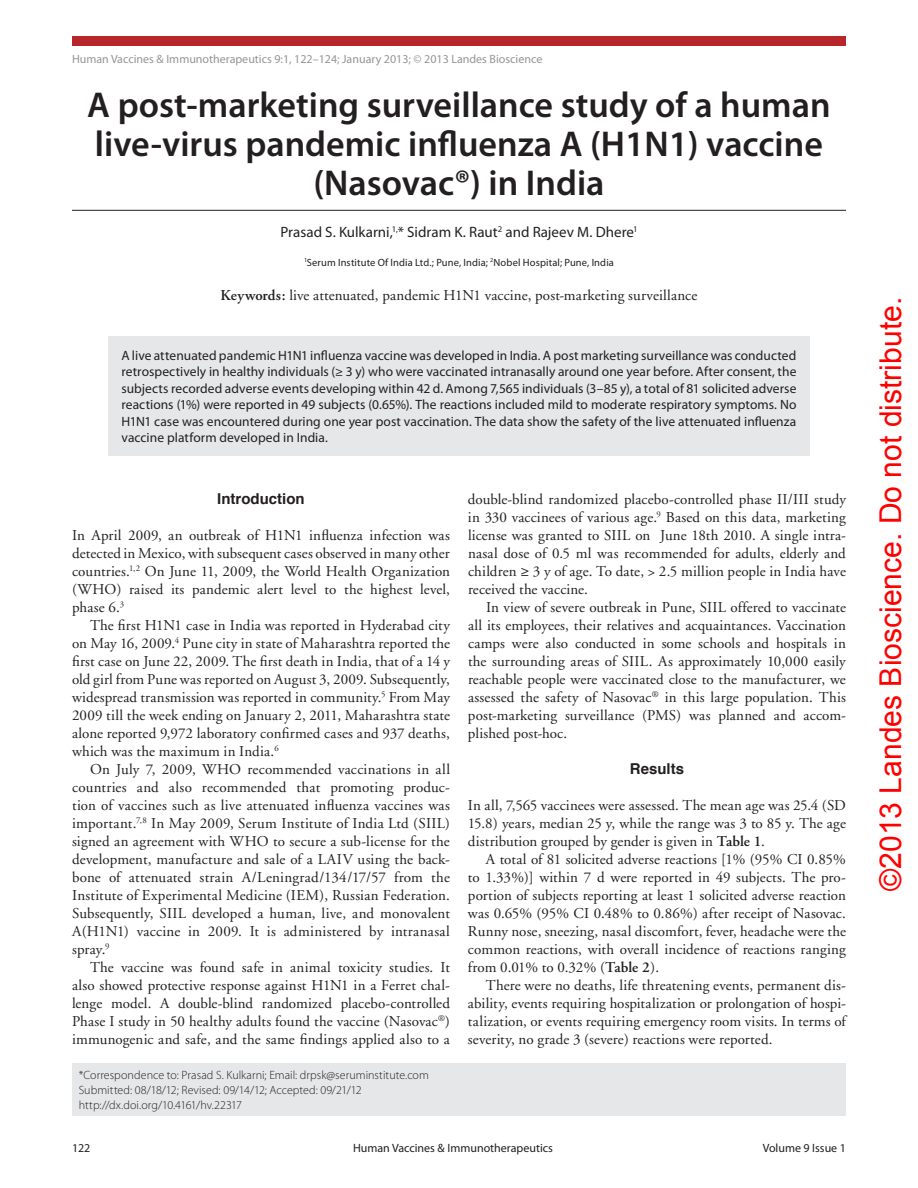
<style>
.page{position:relative;width:918px;height:1188px;background:#fff}
.page>*{position:absolute;margin:0;border:0;box-sizing:border-box;transform-origin:0 0}
.t1{font:600 36px/39px "Myriad Pro";color:#231f20;text-align:center}
.t2{font:30.15px "Arial";color:#f00}
.t3{font:15px/18px "Adobe Garamond";letter-spacing:.01em;color:#231f20;text-align:justify}
.t4{font:15px "Myriad Pro";color:#231f20}
.t5{font:700 15px "Helvetica";color:#231f20}
.t6{font:13.5px/16.5px "Myriad Pro";letter-spacing:.005em;color:#231f20;text-align:justify}
.t7{font:300 12px/15px "Myriad Pro";letter-spacing:.005em;color:#231f20}
.t8{font:12px "Myriad Pro";color:#939598}
.t9{font:12px "Myriad Pro";color:#231f20}
.t10{font:10.5px "Myriad Pro";letter-spacing:.01em;color:#231f20}
.s1{font-weight:600}
.s2{font-family:"Myriad Pro"}
</style>
<div class="page">
<div style="left:72px;top:36px;width:774px;height:10px;background:#b7262b"></div>
<div style="left:72px;top:1063px;width:774px;height:53px;background:#e6e7e9"></div>
<div style="left:108px;top:336px;width:702px;height:120px;background:#e6e7e9"></div>
<hr style="left:72px;top:210px;width:774px;height:1px;background:#231f20">
<p class="t8" style="left:72px;top:52px;width:472px">Human Vaccines &amp; Immunotherapeutics 9:1, 122–124; January 2013; © 2013 Landes Bioscience</p>
<h1 class="t1" style="left:87px;top:85px;width:745px">A post-marketing surveillance study of a human live-virus pandemic influenza A (H1N1) vaccine (Nasovac®) in India</h1>
<p class="t4" style="left:280px;top:223px;width:359px">Prasad S. Kulkarni,<sup>1,</sup>* Sidram K. Raut<sup>2</sup> and Rajeev M. Dhere<sup>1</sup></p>
<p class="t10" style="left:304px;top:256px;width:311px"><sup>1</sup>Serum Institute Of India Ltd.; Pune, India; <sup>2</sup>Nobel Hospital; Pune, India</p>
<p class="t3" style="left:220px;top:287px;width:479px"><span class="s1">Keywords:</span> live attenuated, pandemic H1N1 vaccine, post-marketing surveillance</p>
<p class="t6" style="left:122px;top:347px;width:676px">A live attenuated pandemic H1N1 influenza vaccine was developed in India. A post marketing surveillance was conducted retrospectively in healthy individuals (≥ 3 y) who were vaccinated intranasally around one year before. After consent, the subjects recorded adverse events developing within 42 d. Among 7,565 individuals (3–85 y), a total of 81 solicited adverse reactions (1%) were reported in 49 subjects (0.65%). The reactions included mild to moderate respiratory symptoms. No H1N1 case was encountered during one year post vaccination. The data show the safety of the live attenuated influenza vaccine platform developed in India.</p>
<p class="t5" style="left:217px;top:487px;width:89px">Introduction</p>
<p class="t3" style="left:72px;top:527px;width:379px">In April 2009, an outbreak of H1N1 influenza infection was detected in Mexico, with subsequent cases observed in many other countries.<sup>1,2</sup> On June 11, 2009, the World Health Organization (WHO) raised its pandemic alert level to the highest level, phase 6.<sup>3</sup></p>
<p class="t3" style="left:72px;top:617px;width:380px;text-indent:18px">The first H1N1 case in India was reported in Hyderabad city on May 16, 2009.<sup>4</sup> Pune city in state of Maharashtra reported the first case on June 22, 2009. The first death in India, that of a 14 y old girl from Pune was reported on August 3, 2009. Subsequently, widespread transmission was reported in community.<sup>5</sup> From May 2009 till the week ending on January 2, 2011, Maharashtra state alone reported 9,972 laboratory confirmed cases and 937 deaths, which was the maximum in India.<sup>6</sup></p>
<p class="t3" style="left:72px;top:761px;width:380px;text-indent:18px">On July 7, 2009, WHO recommended vaccinations in all countries and also recommended that promoting produc&shy;tion of vaccines such as live attenuated influenza vaccines was important.<sup>7,8</sup> In May 2009, Serum Institute of India Ltd (SIIL) signed an agreement with WHO to secure a sub-license for the development, manufacture and sale of a LAIV using the back&shy;bone of attenuated strain A/Leningrad/134/17/57 from the Institute of Experimental Medicine (IEM), Russian Federation.<br>Subsequently, SIIL developed a human, live, and monovalent A(H1N1) vaccine in 2009. It is administered by intranasal spray.<sup>9</sup></p>
<p class="t3" style="left:72px;top:959px;width:380px;text-indent:18px">The vaccine was found safe in animal toxicity studies. It also showed protective response against H1N1 in a Ferret chal&shy;lenge model. A double-blind randomized placebo-controlled Phase I study in 50 healthy adults found the vaccine (Nasovac<sup>®</sup>) immunogenic and safe, and the same findings applied also to a</p>
<p class="t7" style="left:79px;top:1068px;width:352px">*Correspondence to: Prasad S. Kulkarni; Email: drpsk@seruminstitute.com<br>Submitted: 08/18/12; Revised: 09/14/12; Accepted: 09/21/12 http://dx.doi.org/10.4161/hv.22317</p>
<p class="t3" style="left:468px;top:491px;width:379px">double-blind randomized placebo-controlled phase II/III study in 330 vaccinees of various age.<sup>9</sup> Based on this data, marketing license was granted to SIIL on June 18th 2010. A single intra&shy;nasal dose of 0.5 ml was recommended for adults, elderly and children <span class="s2">≥</span> 3 y of age. To date, &gt; 2.5 million people in India have received the vaccine.</p>
<p class="t3" style="left:468px;top:599px;width:379px;text-indent:18px">In view of severe outbreak in Pune, SIIL offered to vaccinate all its employees, their relatives and acquaintances. Vaccination camps were also conducted in some schools and hospitals in the surrounding areas of SIIL. As approximately 10,000 easily reachable people were vaccinated close to the manufacturer, we assessed the safety of Nasovac<sup>®</sup> in this large population. This post-marketing surveillance (PMS) was planned and accom&shy;plished post-hoc.</p>
<p class="t5" style="left:630px;top:757px;width:56px">Results</p>
<p class="t3" style="left:468px;top:797px;width:379px">In all, 7,565 vaccinees were assessed. The mean age was 25.4 (SD 15.8) years, median 25 y, while the range was 3 to 85 y. The age distribution grouped by gender is given in <span class="s1">Table 1</span>.</p>
<p class="t3" style="left:468px;top:851px;width:379px;text-indent:18px">A total of 81 solicited adverse reactions [1% (95% CI 0.85% to 1.33%)] within 7 d were reported in 49 subjects. The pro&shy;portion of subjects reporting at least 1 solicited adverse reaction was 0.65% (95% CI 0.48% to 0.86%) after receipt of Nasovac.<br>Runny nose, sneezing, nasal discomfort, fever, headache were the common reactions, with overall incidence of reactions ranging from 0.01% to 0.32% (<span class="s1">Table 2</span>).</p>
<p class="t3" style="left:468px;top:977px;width:379px;text-indent:18px">There were no deaths, life threatening events, permanent dis&shy;ability, events requiring hospitalization or prolongation of hospi&shy;talization, or events requiring emergency room visits. In terms of severity, no grade 3 (severe) reactions were reported.</p>
<p class="t9" style="left:72px;top:1141px;width:20px">122</p>
<p class="t9" style="left:353px;top:1141px;width:201px">Human Vaccines &amp; Immunotherapeutics</p>
<p class="t9" style="left:763px;top:1141px;width:85px">Volume 9 Issue 1</p>
<h2 class="t2" style="left:871px;top:891px;width:595px;rotate:-90deg">©2013 Landes Bioscience. Do not distribute.</h2>
</div>
